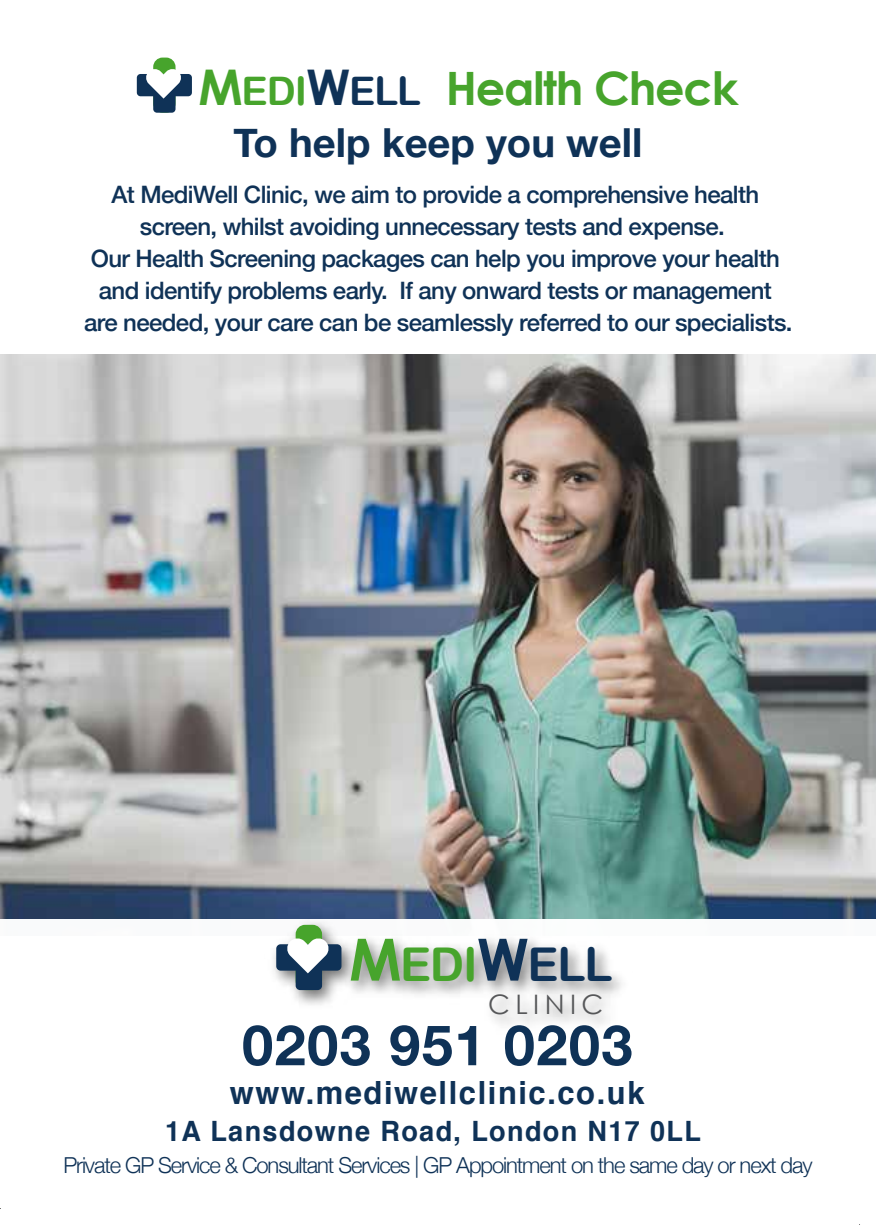
<style>
.page{position:relative;width:876px;height:1225px;background:#fff}
.page>*{position:absolute;margin:0;border:0;box-sizing:border-box;transform-origin:0 0}
.t1{font:700 56px "Helvetica Neue";letter-spacing:.025em;color:#0f3257}
.t2{font:46.6px "Arial Rounded MT Bold";letter-spacing:-.025em;color:#47a42c}
.t3{font:700 46px "Century Gothic";letter-spacing:-.025em;color:#47a42c}
.t4{font:700 40px "Helvetica Neue";color:#0f3257}
.t5{font:700 32px "Helvetica";letter-spacing:.05em;color:#0f3257}
.t6{font:700 28px "Helvetica";letter-spacing:.05em;color:#0f3257}
.t7{font:26.8px "Century Gothic";letter-spacing:.2em;color:#565759}
.t8{font:500 24px/32px "Helvetica Neue";letter-spacing:-.025em;color:#0f3257;text-align:center}
.t9{font:300 22px "Helvetica Neue";letter-spacing:-.05em;color:#0f3257}
.s1{font-size:49.2px}
.s2{font-family:"Arial Rounded MT Bold";font-weight:400;font-size:39.4px}
.s3{font-size:49.2px;color:#0f3257}
.s4{font-family:"Arial Rounded MT Bold";font-weight:400;font-size:39.4px;color:#0f3257}
.s5{font-family:"Century Gothic";font-weight:700;font-size:58.2px}
.s6{font-family:"Century Gothic";font-weight:700;font-size:58.2px;color:#0f3257}
.s7{color:#0f3257}
</style>
<div class="page">
<img style="left:0;top:355px;width:876px;height:564px">
<div style="left:153px;top:58px;width:23px;height:55px;background:#47a42c;border-radius:9px"></div>
<svg style="left:137px;top:68px;width:55px;height:45px"></svg>
<img style="left:265px;top:913px;width:369px;height:112px">
<div style="left:296px;top:925px;width:26px;height:65px;background:#47a42c;border-radius:9px"></div>
<svg style="left:276px;top:937px;width:65px;height:53px"></svg>
<h3 class="t3" style="left:198px;top:59px;width:542px"><span class="s1">M</span><span class="s2">EDI</span><span class="s3">W</span><span class="s4">ELL</span> Health Check</h3>
<h3 class="t4" style="left:234px;top:111px;width:410px">To help keep you well</h3>
<p class="t8" style="left:84px;top:176px;width:710px">At MediWell Clinic, we aim to provide a comprehensive health screen, whilst avoiding unnecessary tests and expense.<br>Our Health Screening packages can help you improve your health and identify problems early. If any onward tests or management are needed, your care can be seamlessly referred to our specialists.</p>
<h2 class="t2" style="left:349px;top:936px;width:265px"><span class="s5">M</span>EDI<span class="s6">W</span><span class="s7">ELL</span></h2>
<p class="t7" style="left:488px;top:987px;width:116px">CLINIC</p>
<h1 class="t1" style="left:242px;top:1001px;width:392px">0203 951 0203</h1>
<h3 class="t5" style="left:230px;top:1066px;width:416px">www.mediwellclinic.co.uk</h3>
<p class="t6" style="left:165px;top:1108px;width:537px">1A Lansdowne Road, London N17 0LL</p>
<p class="t9" style="left:63px;top:1147px;width:751px">Private GP Service &amp; Consultant Services | GP Appointment on the same day or next day</p>
</div>
